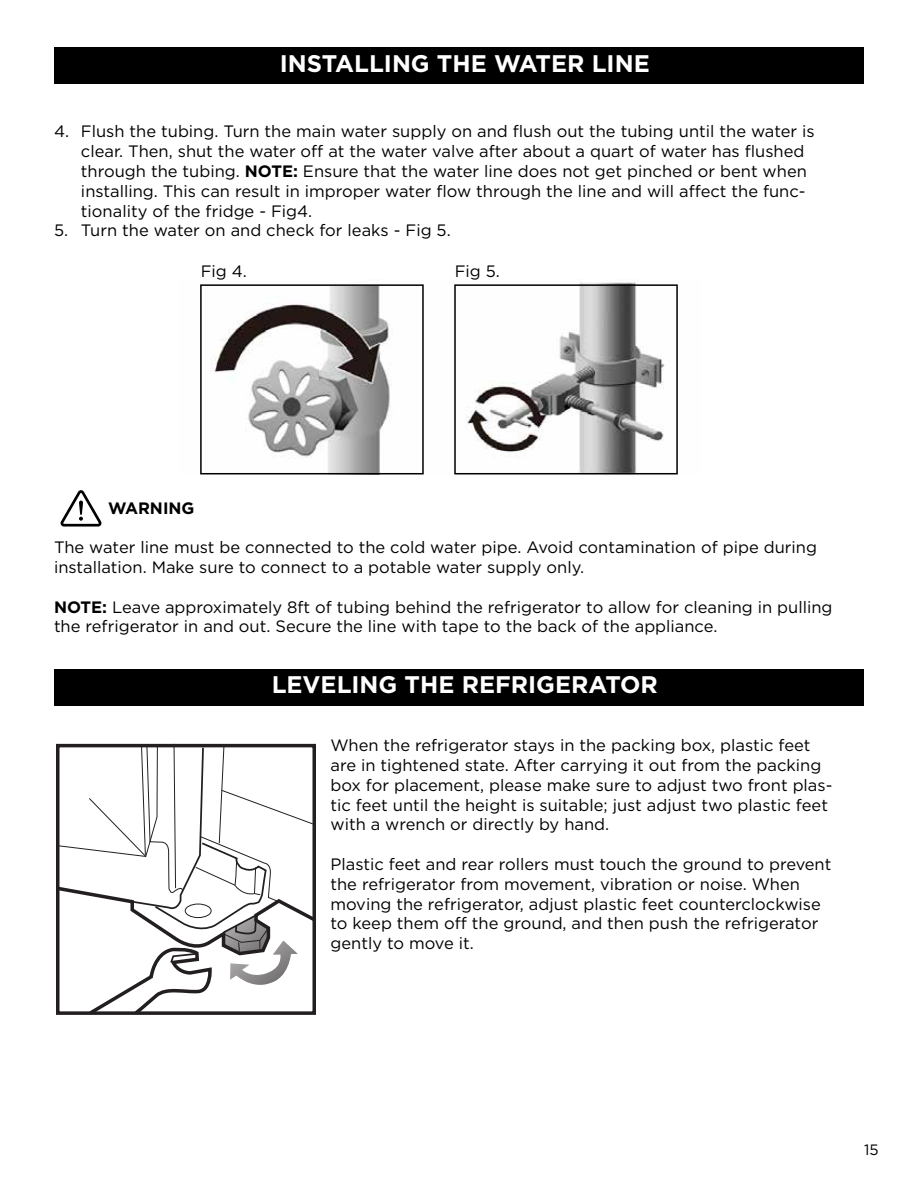
<style>
.page{position:relative;width:918px;height:1188px;background:#fff}
.page>*{position:absolute;margin:0;border:0;box-sizing:border-box;transform-origin:0 0}
.t1{font:700 24px "Gotham";color:#fff}
.t2{font:16.5px/19.8px "Gotham";color:#000}
.t3{font:700 16.5px "Gotham";color:#000}
.t4{font:15px "Gotham";color:#000}
.s1{font-weight:700}
</style>
<div class="page">
<svg style="left:56px;top:743px;width:260px;height:272px"></svg>
<div style="left:54px;top:48px;width:810px;height:36px;background:#000"></div>
<img style="left:211px;top:287px;width:182px;height:184px">
<div style="left:200px;top:284px;width:224px;height:190px;border:2px solid #000"></div>
<img style="left:454px;top:282px;width:224px;height:193px">
<div style="left:454px;top:284px;width:224px;height:190px;border:2px solid #000"></div>
<svg style="left:60px;top:490px;width:42px;height:37px"></svg>
<div style="left:54px;top:669px;width:810px;height:36px;background:#000"></div>
<h1 class="t1" style="left:280px;top:47px;width:371px">INSTALLING THE WATER LINE</h1>
<p class="t2" style="left:81px;top:121px;width:735px;text-indent:-27px">4. Flush the tubing. Turn the main water supply on and flush out the tubing until the water is clear. Then, shut the water off at the water valve after about a quart of water has flushed through the tubing. <span class="s1">NOTE:</span> Ensure that the water line does not get pinched or bent when installing. This can result in improper water flow through the line and will affect the func&shy;tionality of the fridge - Fig4.</p>
<p class="t2" style="left:54px;top:220px;width:398px">5. Turn the water on and check for leaks - Fig 5.</p>
<p class="t2" style="left:201px;top:261px;width:48px">Fig 4.</p>
<p class="t2" style="left:455px;top:261px;width:47px">Fig 5.</p>
<p class="t3" style="left:108px;top:497px;width:88px">WARNING</p>
<p class="t2" style="left:54px;top:537px;width:764px">The water line must be connected to the cold water pipe. Avoid contamination of pipe during installation. Make sure to connect to a potable water supply only.</p>
<p class="t2" style="left:54px;top:596px;width:780px"><span class="s1">NOTE:</span> Leave approximately 8ft of tubing behind the refrigerator to allow for cleaning in pulling the refrigerator in and out. Secure the line with tape to the back of the appliance.</p>
<h1 class="t1" style="left:272px;top:669px;width:388px">LEVELING THE REFRIGERATOR</h1>
<p class="t2" style="left:330px;top:735px;width:504px">When the refrigerator stays in the packing box, plastic feet are in tightened state. After carrying it out from the packing box for placement, please make sure to adjust two front plas&shy;tic feet until the height is suitable; just adjust two plastic feet with a wrench or directly by hand.</p>
<p class="t2" style="left:330px;top:854px;width:503px">Plastic feet and rear rollers must touch the ground to prevent the refrigerator from movement, vibration or noise. When moving the refrigerator, adjust plastic feet counterclockwise to keep them off the ground, and then push the refrigerator gently to move it.</p>
<p class="t4" style="left:864px;top:1140px;width:16px">15</p>
</div>
